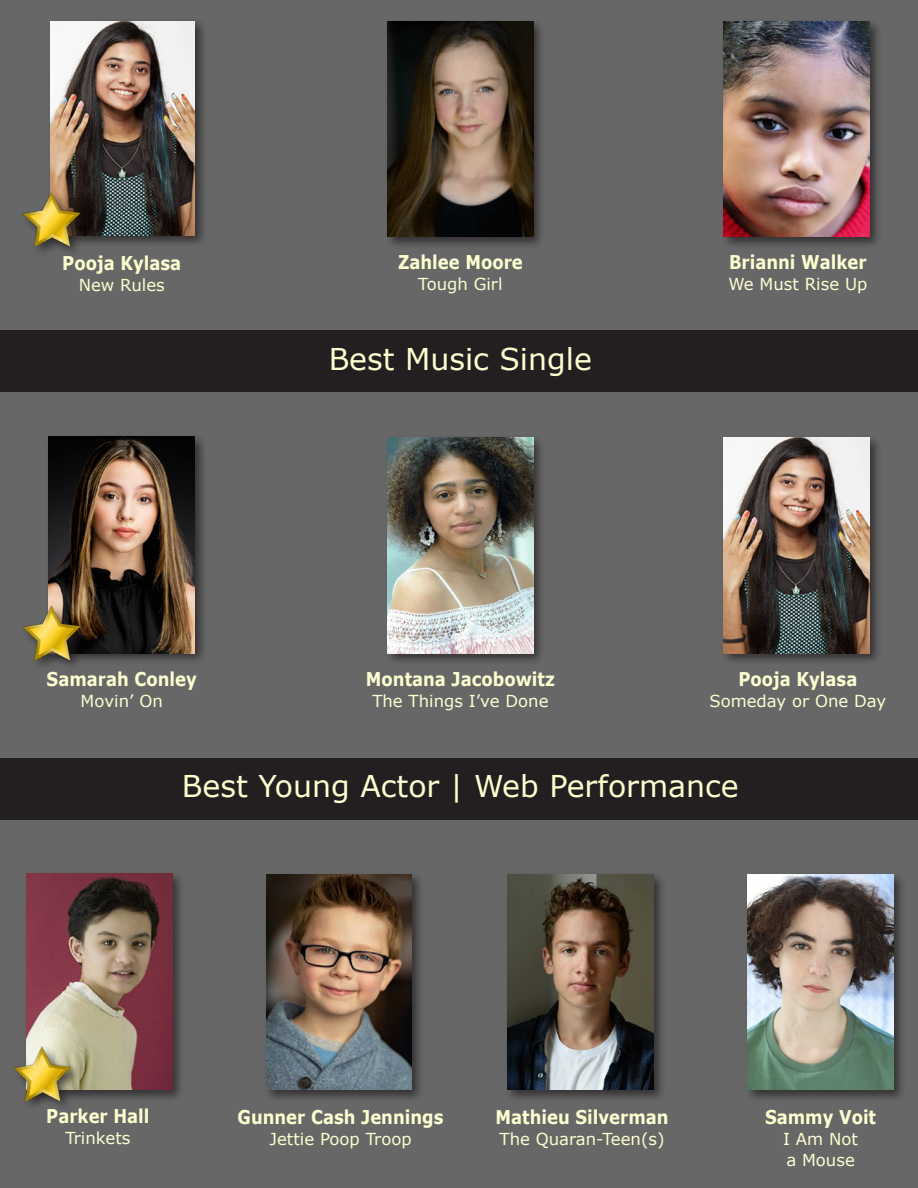
<style>
.page{position:relative;width:918px;height:1188px;background:#676767}
.page>*{position:absolute;margin:0;border:0;box-sizing:border-box;transform-origin:0 0}
.t1{font:30px "Verdana";color:#fcfed0}
.t2{font:700 18.9px "Verdana";color:#fcfed0;scale:.87 1}
.t3{font:16.5px/21px "Verdana";color:#fcfed0}
</style>
<div class="page">
<div style="left:384px;top:18px;width:162px;height:231px;background:#231f20;opacity:.75"></div>
<img style="left:388px;top:21px;width:145px;height:216px">
<div style="left:720px;top:18px;width:162px;height:231px;background:#231f20;opacity:.75"></div>
<img style="left:724px;top:21px;width:145px;height:216px">
<div style="left:47px;top:18px;width:161px;height:230px;background:#231f20;opacity:.75"></div>
<img style="left:50px;top:21px;width:145px;height:214px">
<div style="left:0;top:330px;width:918px;height:62px;background:#231f20"></div>
<div style="left:384px;top:434px;width:162px;height:231px;background:#231f20;opacity:.75"></div>
<img style="left:388px;top:437px;width:145px;height:217px">
<div style="left:720px;top:434px;width:162px;height:231px;background:#231f20;opacity:.75"></div>
<img style="left:724px;top:437px;width:145px;height:217px">
<div style="left:45px;top:433px;width:162px;height:233px;background:#231f20;opacity:.75"></div>
<img style="left:49px;top:437px;width:145px;height:217px">
<div style="left:0;top:758px;width:918px;height:61px;background:#231f20"></div>
<div style="left:263px;top:871px;width:162px;height:231px;background:#231f20;opacity:.75"></div>
<img style="left:266px;top:874px;width:146px;height:216px">
<div style="left:504px;top:871px;width:162px;height:231px;background:#231f20;opacity:.75"></div>
<img style="left:508px;top:874px;width:145px;height:216px">
<div style="left:23px;top:870px;width:162px;height:233px;background:#231f20;opacity:.75"></div>
<img style="left:26px;top:874px;width:146px;height:216px">
<div style="left:744px;top:871px;width:162px;height:231px;background:#231f20;opacity:.75"></div>
<img style="left:748px;top:874px;width:145px;height:216px">
<div style="left:20px;top:189px;width:70px;height:68px;background:#231f20;opacity:.75"></div>
<img style="left:20px;top:188px;width:63px;height:64px">
<div style="left:20px;top:602px;width:70px;height:68px;background:#231f20;opacity:.75"></div>
<img style="left:20px;top:602px;width:63px;height:63px">
<div style="left:10px;top:1043px;width:71px;height:68px;background:#231f20;opacity:.75"></div>
<img style="left:10px;top:1043px;width:64px;height:63px">
<p class="t2" style="left:62px;top:250px;width:138px">Pooja Kylasa</p>
<p class="t3" style="left:79px;top:275px;width:88px">New Rules</p>
<p class="t2" style="left:47px;top:666px;width:174px">Samarah Conley</p>
<p class="t3" style="left:81px;top:690px;width:84px">Movin’ On</p>
<p class="t2" style="left:398px;top:249px;width:145px">Zahlee Moore</p>
<p class="t3" style="left:418px;top:273px;width:86px">Tough Girl</p>
<h1 class="t1" style="left:329px;top:338px;width:265px">Best Music Single</h1>
<p class="t2" style="left:366px;top:666px;width:219px">Montana Jacobowitz</p>
<p class="t3" style="left:372px;top:691px;width:178px">The Things I’ve Done</p>
<p class="t2" style="left:729px;top:249px;width:160px">Brianni Walker</p>
<p class="t3" style="left:728px;top:273px;width:140px">We Must Rise Up</p>
<p class="t2" style="left:738px;top:666px;width:138px">Pooja Kylasa</p>
<p class="t3" style="left:709px;top:691px;width:178px">Someday or One Day</p>
<h1 class="t1" style="left:182px;top:766px;width:558px">Best Young Actor | Web Performance</h1>
<p class="t2" style="left:46px;top:1103px;width:120px">Parker Hall</p>
<p class="t3" style="left:65px;top:1127px;width:67px">Trinkets</p>
<p class="t2" style="left:238px;top:1103px;width:238px">Gunner Cash Jennings</p>
<p class="t3" style="left:270px;top:1128px;width:144px">Jettie Poop Troop</p>
<p class="t2" style="left:496px;top:1103px;width:200px">Mathieu Silverman</p>
<p class="t3" style="left:500px;top:1128px;width:167px">The Quaran-Teen(s)</p>
<p class="t2" style="left:765px;top:1103px;width:129px">Sammy Voit</p>
<p class="t3" style="left:783px;top:1128px;width:76px">I Am Not a Mouse</p>
</div>
